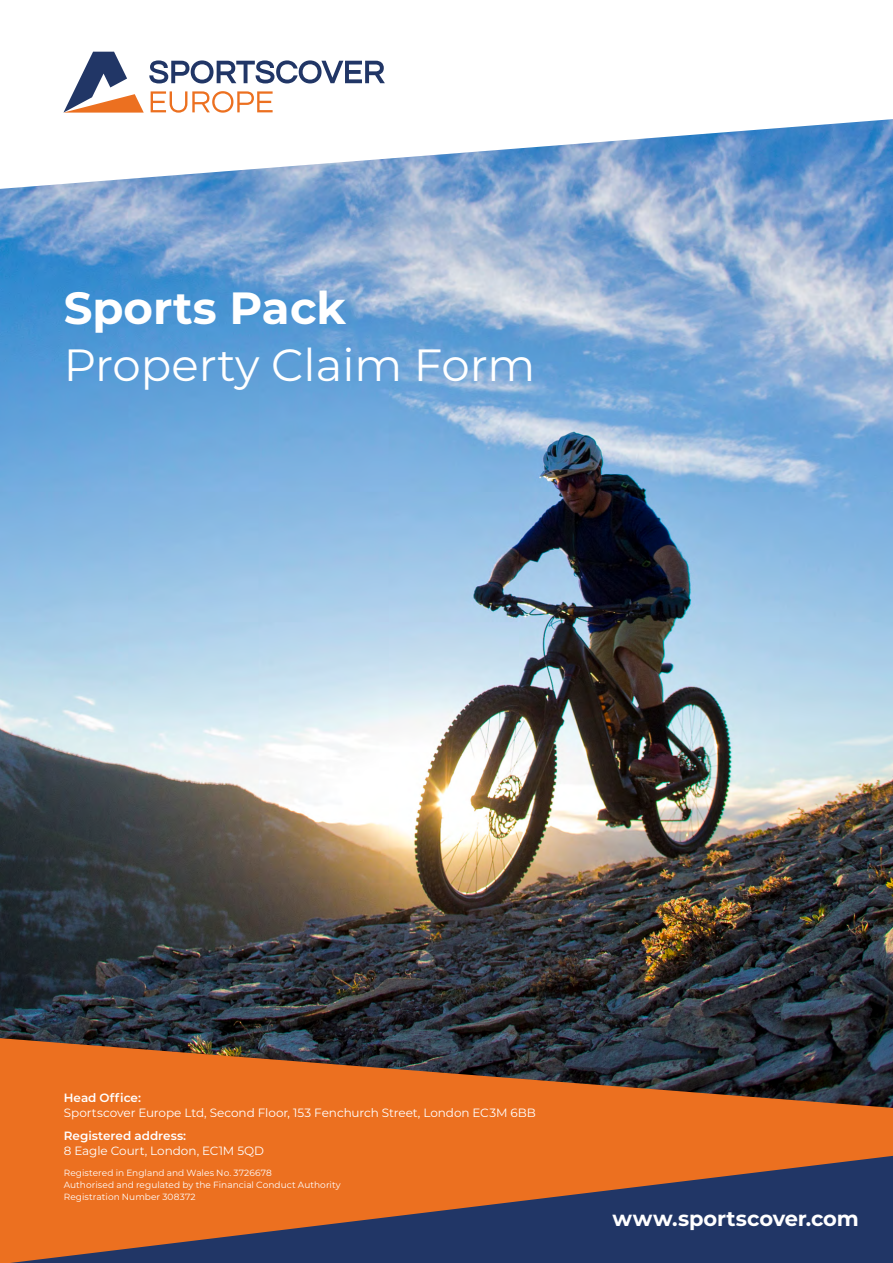
<style>
.page{position:relative;width:893px;height:1263px;background:#fff}
.page>*{position:absolute;margin:0;border:0;box-sizing:border-box;transform-origin:0 0}
.t1{font:45.15px "Montserrat";color:#fff}
.t2{font:700 45.15px "Montserrat";color:#fff}
.t3{font:700 21px "Montserrat";letter-spacing:-.005em;color:#fff}
.t4{font:12px "Montserrat";letter-spacing:-.005em;color:#fff}
.t5{font:600 12px "Montserrat";color:#fff}
.t6{font:9px/12px "Montserrat";letter-spacing:.005em;color:#fff}
</style>
<div class="page">
<img style="left:0;top:189px;width:893px;height:849px">
<svg style="left:0;top:51px;width:893px;height:138px"></svg>
<svg style="left:63px;top:52px;width:322px;height:61px"></svg>
<svg style="left:0;top:1038px;width:893px;height:225px;fill:#ec7020"></svg>
<svg style="left:10px;top:1156px;width:883px;height:107px"></svg>
<h1 class="t2" style="left:64px;top:276px;width:284px">Sports Pack</h1>
<h1 class="t1" style="left:64px;top:334px;width:473px">Property Claim Form</h1>
<h3 class="t5" style="left:64px;top:1089px;width:79px">Head Office:</h3>
<h3 class="t4" style="left:64px;top:1104px;width:474px">Sportscover Europe Ltd, Second Floor, 153 Fenchurch Street, London EC3M 6BB</h3>
<h3 class="t5" style="left:64px;top:1127px;width:124px">Registered address:</h3>
<h3 class="t4" style="left:64px;top:1142px;width:202px">8 Eagle Court, London, EC1M 5QD</h3>
<p class="t6" style="left:64px;top:1166px;width:279px">Registered in England and Wales No. 3726678<br>Authorised and regulated by the Financial Conduct Authority<br>Registration Number 308372</p>
<h2 class="t3" style="left:613px;top:1203px;width:248px">www.sportscover.com</h2>
</div>
